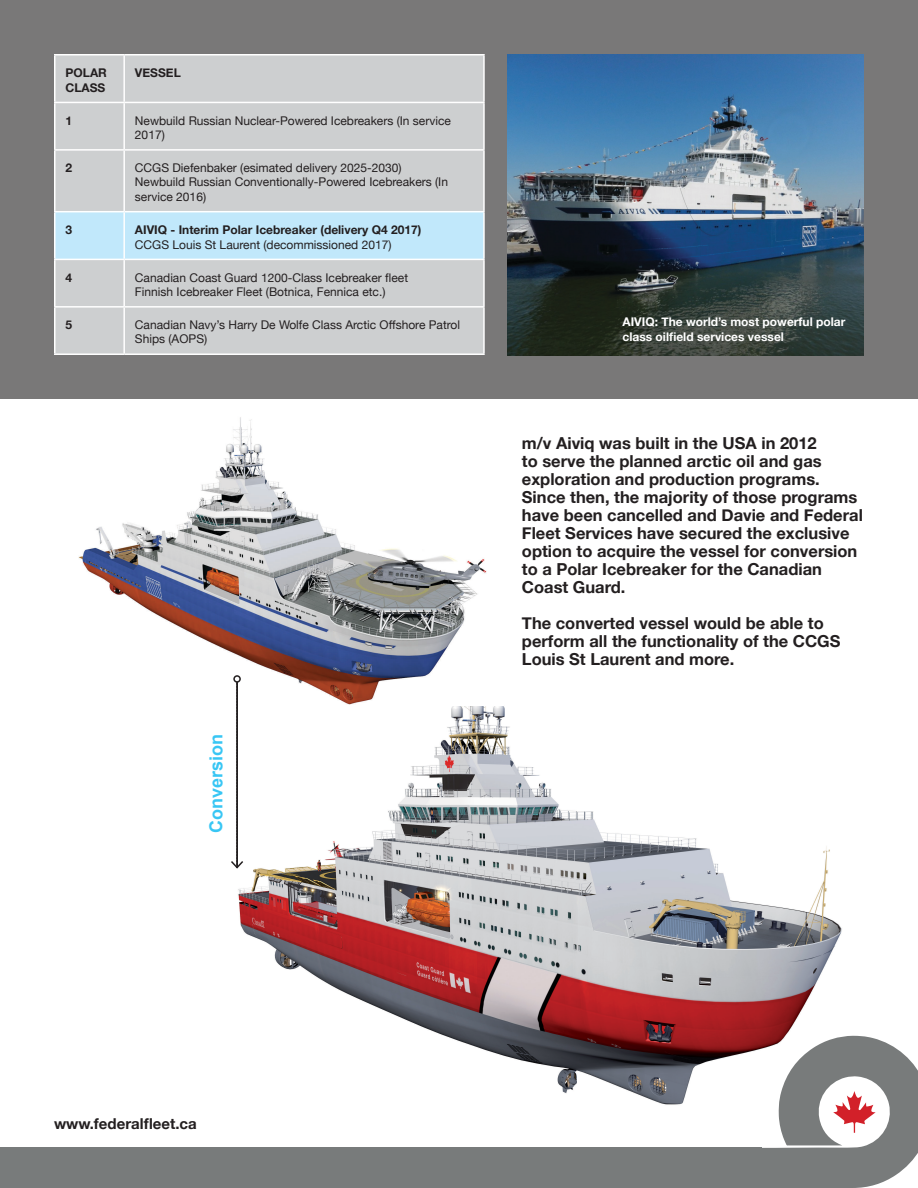
<style>
.page{position:relative;width:918px;height:1188px;background:#fff}
.page>*{position:absolute;margin:0;border:0;box-sizing:border-box;transform-origin:0 0}
.H2__Titles{font:700 18px "Arial";color:#38c6f4}
.t1{font:700 16.5px/18px "Helvetica Neue";color:#231f20}
.t2{font:700 15px "Helvetica Neue";color:#231f20}
.t3{font:12px/14.4px "Helvetica Neue";color:#231f20}
.t4{font:700 12px/14.4px "Helvetica Neue";color:#231f20}
.t5{font:700 12px/15px "Helvetica Neue";color:#fff}
</style>
<div class="page">
<div style="left:0;top:0;width:918px;height:399px;background:#797878"></div>
<img style="left:238px;top:706px;width:620px;height:399px">
<img style="left:78px;top:417px;width:409px;height:288px">
<div style="left:233px;top:675px;width:8px;height:8px;border:2px solid #231f20;border-radius:50%"></div>
<svg style="left:229px;top:682px;width:16px;height:188px"></svg>
<svg style="left:761px;top:1036px;width:157px;height:152px"></svg>
<div style="left:0;top:1148px;width:761px;height:40px;background:#787b7b"></div>
<img style="left:507px;top:54px;width:357px;height:301px">
<div style="left:56px;top:56px;width:427px;height:297px;background:#cdcfd0"></div>
<div style="left:56px;top:212px;width:427px;height:47px;background:#c1e8fb"></div>
<hr style="left:54px;top:54px;width:70px;height:2px;background:#fff">
<hr style="left:54px;top:55px;width:2px;height:47px;background:#fff">
<hr style="left:124px;top:54px;width:361px;height:2px;background:#fff">
<hr style="left:123px;top:55px;width:2px;height:47px;background:#fff">
<hr style="left:483px;top:55px;width:2px;height:47px;background:#fff">
<hr style="left:54px;top:102px;width:70px;height:1px;background:#fff">
<hr style="left:54px;top:103px;width:2px;height:46px;background:#fff">
<hr style="left:124px;top:102px;width:361px;height:1px;background:#fff">
<hr style="left:123px;top:103px;width:2px;height:46px;background:#fff">
<hr style="left:483px;top:103px;width:2px;height:46px;background:#fff">
<hr style="left:54px;top:149px;width:70px;height:2px;background:#fff">
<hr style="left:54px;top:151px;width:2px;height:60px;background:#fff">
<hr style="left:124px;top:149px;width:361px;height:2px;background:#fff">
<hr style="left:123px;top:151px;width:2px;height:60px;background:#fff">
<hr style="left:483px;top:151px;width:2px;height:60px;background:#fff">
<hr style="left:54px;top:211px;width:70px;height:1px;background:#fff">
<hr style="left:54px;top:212px;width:2px;height:47px;background:#fff">
<hr style="left:124px;top:211px;width:361px;height:1px;background:#fff">
<hr style="left:123px;top:212px;width:2px;height:47px;background:#fff">
<hr style="left:483px;top:212px;width:2px;height:47px;background:#fff">
<hr style="left:54px;top:259px;width:70px;height:1px;background:#fff">
<hr style="left:54px;top:260px;width:2px;height:46px;background:#fff">
<hr style="left:124px;top:259px;width:361px;height:1px;background:#fff">
<hr style="left:123px;top:260px;width:2px;height:46px;background:#fff">
<hr style="left:483px;top:260px;width:2px;height:46px;background:#fff">
<hr style="left:54px;top:306px;width:70px;height:2px;background:#fff">
<hr style="left:54px;top:308px;width:2px;height:45px;background:#fff">
<hr style="left:124px;top:306px;width:361px;height:2px;background:#fff">
<hr style="left:123px;top:308px;width:2px;height:45px;background:#fff">
<hr style="left:483px;top:308px;width:2px;height:45px;background:#fff">
<hr style="left:54px;top:353px;width:70px;height:2px;background:#fff">
<hr style="left:124px;top:353px;width:361px;height:2px;background:#fff">
<p class="t4" style="left:66px;top:66px;width:43px">POLAR<br>CLASS</p>
<p class="t4" style="left:135px;top:66px;width:47px">VESSEL</p>
<p class="t4" style="left:66px;top:114px;width:8px">1</p>
<p class="t3" style="left:135px;top:114px;width:317px">Newbuild Russian Nuclear-Powered Icebreakers (In service<br>2017)</p>
<p class="t4" style="left:66px;top:161px;width:8px">2</p>
<p class="t3" style="left:135px;top:161px;width:268px">CCGS Diefenbaker (esimated delivery 2025-2030)</p>
<p class="t3" style="left:135px;top:176px;width:315px">Newbuild Russian Conventionally-Powered Icebreakers (In service 2016)</p>
<p class="t4" style="left:66px;top:223px;width:8px">3</p>
<p class="t4" style="left:135px;top:223px;width:288px">AIVIQ - Interim Polar Icebreaker (delivery Q4 2017)</p>
<p class="t3" style="left:135px;top:238px;width:258px">CCGS Louis St Laurent (decommissioned 2017)</p>
<p class="t4" style="left:66px;top:271px;width:8px">4</p>
<p class="t3" style="left:135px;top:271px;width:275px">Canadian Coast Guard 1200-Class Icebreaker fleet</p>
<p class="t3" style="left:135px;top:285px;width:252px">Finnish Icebreaker Fleet (Botnica, Fennica etc.)</p>
<p class="t4" style="left:66px;top:318px;width:8px">5</p>
<p class="t3" style="left:135px;top:318px;width:327px">Canadian Navy’s Harry De Wolfe Class Arctic Offshore Patrol<br>Ships (AOPS)</p>
<p class="t5" style="left:622px;top:315px;width:225px">AIVIQ: The world’s most powerful polar class oilfield services vessel</p>
<p class="H2__Titles" style="left:204px;top:833px;width:101px;rotate:-90deg">Conversion</p>
<p class="t2" style="left:54px;top:1112px;width:144px">www.federalfleet.ca</p>
<p class="t1" style="left:522px;top:434px;width:343px">m/v Aiviq was built in the USA in 2012<br>to serve the planned arctic oil and gas exploration and production programs.<br>Since then, the majority of those programs have been cancelled and Davie and Federal Fleet Services have secured the exclusive option to acquire the vessel for conversion to a Polar Icebreaker for the Canadian Coast Guard.</p>
<p class="t1" style="left:522px;top:614px;width:320px">The converted vessel would be able to perform all the functionality of the CCGS<br>Louis St Laurent and more.</p>
</div>
